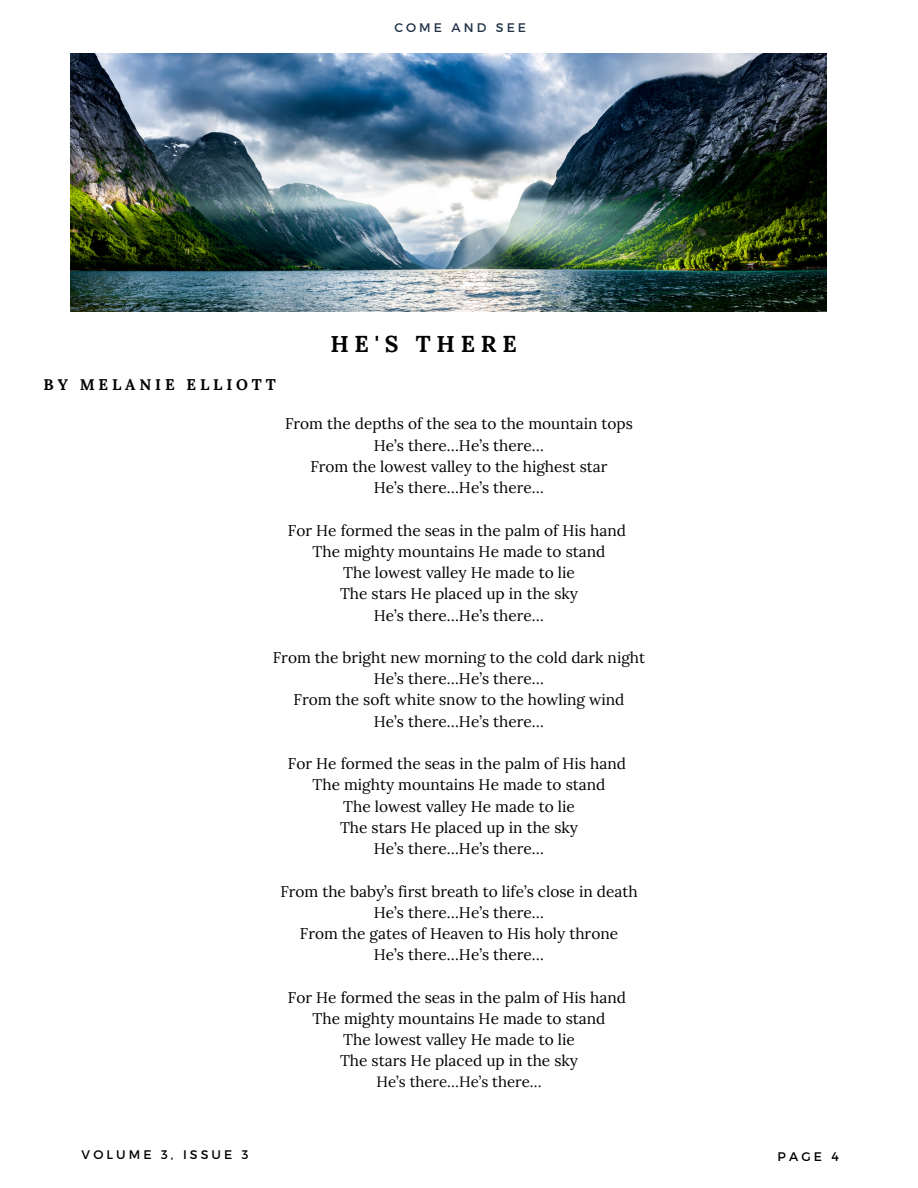
<style>
.page{position:relative;width:918px;height:1188px;background:#fff}
.page>*{position:absolute;margin:0;border:0;box-sizing:border-box;transform-origin:0 0}
.t1{font:700 22.95px "Lora";letter-spacing:.25em;color:#010101}
.t2{font:15.45px/21.3px "Lora";color:#010101;text-align:center}
.t3{font:700 15.45px "Lora";letter-spacing:.25em;color:#010101}
.t4{font:15px "Lora";color:#010101}
.t5{font:12.45px "Montserrat";letter-spacing:.25em;color:#010101}
.t6{font:12.45px "Montserrat";letter-spacing:.25em;color:#213348}
</style>
<div class="page">
<img style="left:71px;top:53px;width:756px;height:259px">
<p class="t6" style="left:394px;top:20px;width:133px">COME AND SEE</p>
<p class="t3" style="left:44px;top:374px;width:234px">BY MELANIE ELLIOTT</p>
<h1 class="t1" style="left:330px;top:329px;width:188px">HE'S THERE</h1>
<p class="t2" style="left:285px;top:413px;width:349px">From the depths of the sea to the mountain tops He’s there…He’s there…<br>From the lowest valley to the highest star<br>He’s there…He’s there…</p>
<p class="t2" style="left:288px;top:519px;width:340px">For He formed the seas in the palm of His hand<br>The mighty mountains He made to stand<br>The lowest valley He made to lie<br>The stars He placed up in the sky<br>He’s there…He’s there…</p>
<p class="t2" style="left:273px;top:647px;width:374px">From the bright new morning to the cold dark night He’s there…He’s there…<br>From the soft white snow to the howling wind<br>He’s there…He’s there…</p>
<p class="t2" style="left:288px;top:753px;width:340px">For He formed the seas in the palm of His hand<br>The mighty mountains He made to stand<br>The lowest valley He made to lie<br>The stars He placed up in the sky<br>He’s there…He’s there…</p>
<p class="t2" style="left:280px;top:880px;width:359px">From the baby’s first breath to life’s close in death He’s there…He’s there…<br>From the gates of Heaven to His holy throne<br>He’s there…He’s there…</p>
<p class="t2" style="left:288px;top:986px;width:340px">For He formed the seas in the palm of His hand The mighty mountains He made to stand<br>The lowest valley He made to lie<br>The stars He placed up in the sky</p>
<p class="t4" style="left:376px;top:1072px;width:167px">He’s there…He’s there…</p>
<p class="t5" style="left:82px;top:1147px;width:168px">VOLUME 3, ISSUE 3</p>
<p class="t5" style="left:778px;top:1148px;width:63px">PAGE 4</p>
</div>
